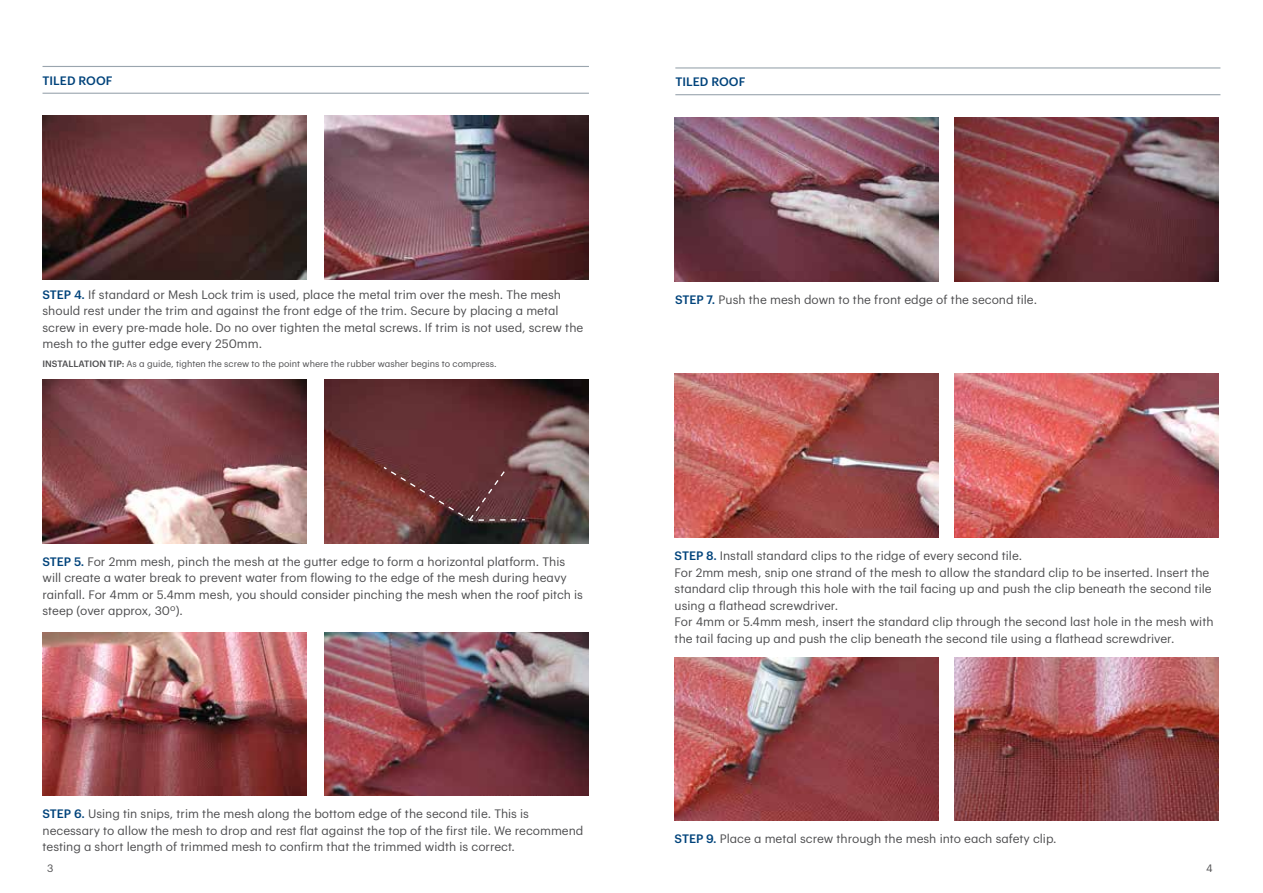
<style>
.page{position:relative;width:1263px;height:893px;background:#fff}
.page>*{position:absolute;margin:0;border:0;box-sizing:border-box;transform-origin:0 0}
.t1{font:12px/16.5px "Graphik";color:#4d4d4f}
.t2{font:500 12px "Graphik";letter-spacing:.005em;color:#00437b}
.t3{font:10.5px "Graphik";color:#4d4d4f}
.t4{font:9px "Graphik";color:#4d4d4f}
.s1{font-weight:500;color:#00437b}
.s2{font-weight:500}
</style>
<div class="page">
<hr style="left:43px;top:66px;width:546px;height:1px;background:#9aa5ae">
<hr style="left:43px;top:93px;width:546px;height:1px;background:#9aa5ae">
<img style="left:43px;top:116px;width:263px;height:164px">
<img style="left:325px;top:116px;width:263px;height:164px">
<img style="left:43px;top:380px;width:263px;height:163px">
<img style="left:43px;top:632px;width:263px;height:164px">
<img style="left:325px;top:380px;width:263px;height:163px">
<img style="left:325px;top:632px;width:263px;height:164px">
<svg style="left:382px;top:466px;width:144px;height:55px;background:#6e393b"></svg>
<img style="left:675px;top:117px;width:263px;height:164px">
<img style="left:955px;top:117px;width:263px;height:164px">
<img style="left:675px;top:374px;width:263px;height:164px">
<img style="left:955px;top:374px;width:263px;height:164px">
<img style="left:675px;top:657px;width:263px;height:164px">
<img style="left:955px;top:657px;width:263px;height:164px">
<hr style="left:675px;top:67px;width:545px;height:2px;background:#9aa5ae">
<hr style="left:675px;top:94px;width:545px;height:1px;background:#9aa5ae">
<p class="t2" style="left:43px;top:71px;width:72px">TILED ROOF</p>
<p class="t1" style="left:43px;top:285px;width:542px"><span class="s1">STEP 4.</span> If standard or Mesh Lock trim is used, place the metal trim over the mesh. The mesh should rest under the trim and against the front edge of the trim. Secure by placing a metal screw in every pre-made hole. Do no over tighten the metal screws. If trim is not used, screw the mesh to the gutter edge every 250mm.</p>
<p class="t4" style="left:43px;top:357px;width:456px"><span class="s2">INSTALLATION TIP:</span> As a guide, tighten the screw to the point where the rubber washer begins to compress.</p>
<p class="t1" style="left:43px;top:552px;width:542px"><span class="s1">STEP 5.</span> For 2mm mesh, pinch the mesh at the gutter edge to form a horizontal platform. This will create a water break to prevent water from flowing to the edge of the mesh during heavy rainfall. For 4mm or 5.4mm mesh, you should consider pinching the mesh when the roof pitch is steep (over approx, 30<sup>o</sup>).</p>
<p class="t1" style="left:43px;top:805px;width:542px"><span class="s1">STEP 6.</span> Using tin snips, trim the mesh along the bottom edge of the second tile. This is necessary to allow the mesh to drop and rest flat against the top of the first tile. We recommend testing a short length of trimmed mesh to confirm that the trimmed width is correct.</p>
<p class="t2" style="left:675px;top:73px;width:72px">TILED ROOF</p>
<p class="t1" style="left:675px;top:290px;width:364px"><span class="s1">STEP 7.</span> Push the mesh down to the front edge of the second tile.</p>
<p class="t1" style="left:675px;top:547px;width:541px"><span class="s1">STEP 8.</span> Install standard clips to the ridge of every second tile.<br>For 2mm mesh, snip one strand of the mesh to allow the standard clip to be inserted. Insert the standard clip through this hole with the tail facing up and push the clip beneath the second tile using a flathead screwdriver.<br>For 4mm or 5.4mm mesh, insert the standard clip through the second last hole in the mesh with the tail facing up and push the clip beneath the second tile using a flathead screwdriver.</p>
<p class="t1" style="left:675px;top:830px;width:384px"><span class="s1">STEP 9.</span> Place a metal screw through the mesh into each safety clip.</p>
<p class="t3" style="left:47px;top:860px;width:8px">3</p>
<p class="t3" style="left:1206px;top:860px;width:8px">4</p>
</div>
